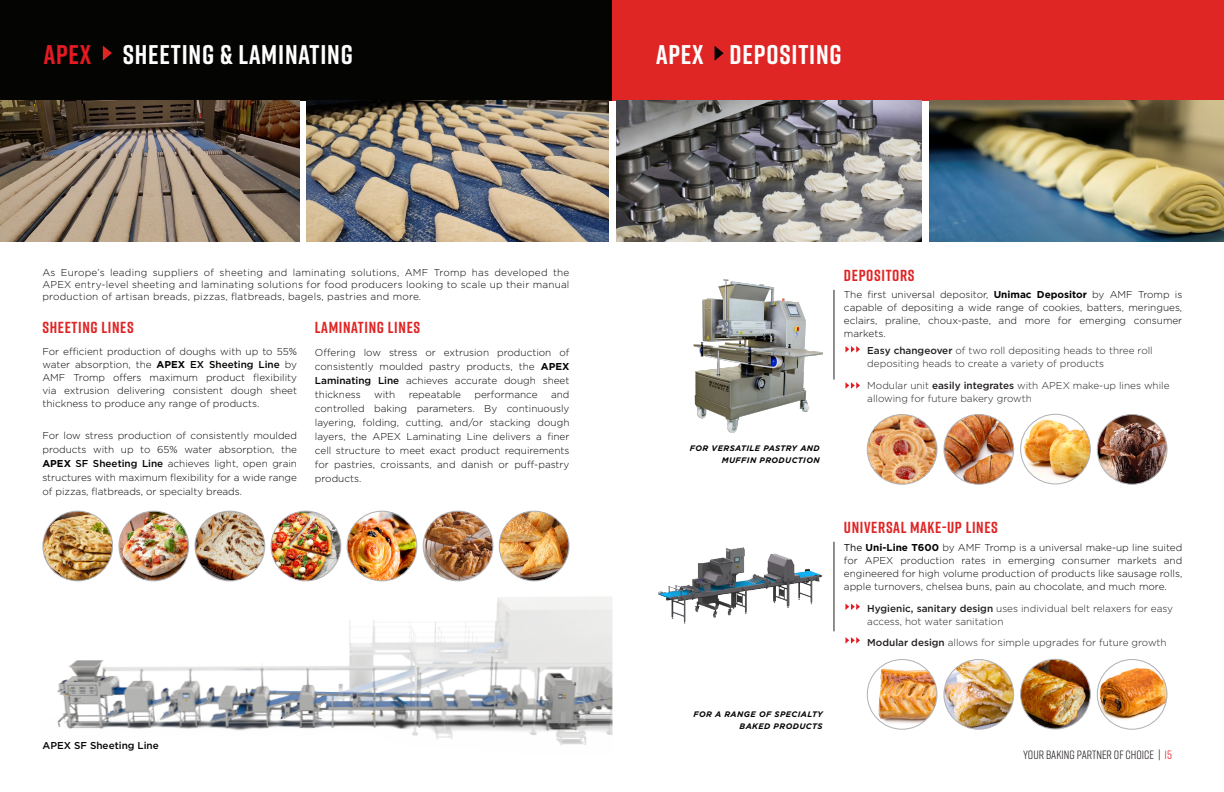
<style>
.page{position:relative;width:1224px;height:792px;background:#fff}
.page>*{position:absolute;margin:0;border:0;box-sizing:border-box;transform-origin:0 0}
.t1{font:700 27px "Rift";letter-spacing:.03em;color:#fff}
.Sub_Head_2{font:700 16px "Rift";letter-spacing:.04em;color:#e02525}
.Body_1{font:700 16px "Rift";letter-spacing:.04em;color:#e02525}
.t2{font:12px "Rift";color:#231f20}
.Body_1-2{font:300 10px/14px "Gotham";color:#040503;text-align:justify}
.Body_1-3{font:300 10px/13px "Gotham";color:#231f20}
.Sub_Head_2-2{font:300 10px/12px "Gotham";letter-spacing:.02em;color:#040503;text-align:justify}
.Body_1-4{font:500 10px "Gotham";color:#040503}
.t3{font:italic 700 8px/12px "Gotham";letter-spacing:.05em;color:#040503;text-align:right}
.s1{color:#e51a23}
.s2{font-weight:700}
.s3{font-weight:500}
.s4{font-weight:400}
</style>
<div class="page">
<img style="left:57px;top:577px;width:555px;height:168px">
<div style="left:0;top:0;width:612px;height:101px;background:#040503"></div>
<div style="left:612px;top:0;width:612px;height:101px;background:#e02525"></div>
<svg style="left:103px;top:46px;width:9px;height:15px"></svg>
<svg style="left:715px;top:46px;width:9px;height:15px"></svg>
<img style="left:0;top:101px;width:299px;height:140px">
<img style="left:306px;top:101px;width:303px;height:140px">
<img style="left:616px;top:101px;width:306px;height:140px">
<img style="left:929px;top:101px;width:295px;height:140px">
<hr style="left:834px;top:290px;width:1px;height:90px;background:#231f20">
<hr style="left:834px;top:542px;width:1px;height:89px;background:#231f20">
<svg style="left:845px;top:346px;width:15px;height:7px"></svg>
<svg style="left:845px;top:382px;width:15px;height:7px"></svg>
<svg style="left:845px;top:604px;width:15px;height:6px"></svg>
<svg style="left:845px;top:637px;width:15px;height:7px"></svg>
<img style="left:693px;top:279px;width:130px;height:154px">
<img style="left:658px;top:547px;width:164px;height:77px">
<img style="left:867px;top:415px;width:70px;height:69px;border-radius:35px">
<div style="left:867px;top:414px;width:70px;height:71px;border:1px solid #b0b0b5;border-radius:50%"></div>
<img style="left:944px;top:415px;width:70px;height:69px;border-radius:35px">
<div style="left:943px;top:414px;width:71px;height:71px;border:1px solid #b0b0b5;border-radius:50%"></div>
<img style="left:1021px;top:414px;width:69px;height:70px;border-radius:35px">
<div style="left:1020px;top:414px;width:71px;height:70px;border:1px solid #b0b0b5;border-radius:50%"></div>
<img style="left:1097px;top:415px;width:70px;height:69px;border-radius:35px">
<div style="left:1097px;top:414px;width:70px;height:71px;border:1px solid #b0b0b5;border-radius:50%"></div>
<img style="left:867px;top:660px;width:70px;height:69px;border-radius:35px">
<div style="left:867px;top:659px;width:70px;height:71px;border:1px solid #b0b0b5;border-radius:50%"></div>
<img style="left:944px;top:660px;width:70px;height:69px;border-radius:35px">
<div style="left:943px;top:659px;width:71px;height:71px;border:1px solid #b0b0b5;border-radius:50%"></div>
<img style="left:1021px;top:659px;width:69px;height:70px;border-radius:35px">
<div style="left:1020px;top:659px;width:71px;height:70px;border:1px solid #b0b0b5;border-radius:50%"></div>
<img style="left:1097px;top:660px;width:70px;height:69px;border-radius:35px">
<div style="left:1097px;top:659px;width:70px;height:71px;border:1px solid #b0b0b5;border-radius:50%"></div>
<img style="left:271px;top:511px;width:70px;height:70px;border-radius:35px">
<div style="left:271px;top:511px;width:70px;height:70px;border:1px solid #b0b0b5;border-radius:50%"></div>
<img style="left:347px;top:511px;width:70px;height:70px;border-radius:35px">
<div style="left:347px;top:511px;width:70px;height:70px;border:1px solid #b0b0b5;border-radius:50%"></div>
<img style="left:423px;top:511px;width:70px;height:70px;border-radius:35px">
<div style="left:423px;top:511px;width:70px;height:70px;border:1px solid #b0b0b5;border-radius:50%"></div>
<img style="left:499px;top:511px;width:70px;height:70px;border-radius:35px">
<div style="left:499px;top:511px;width:70px;height:70px;border:1px solid #b0b0b5;border-radius:50%"></div>
<img style="left:43px;top:511px;width:70px;height:70px;border-radius:35px">
<div style="left:42px;top:511px;width:71px;height:70px;border:1px solid #b0b0b5;border-radius:50%"></div>
<img style="left:119px;top:511px;width:70px;height:70px;border-radius:35px">
<div style="left:118px;top:511px;width:71px;height:70px;border:1px solid #b0b0b5;border-radius:50%"></div>
<img style="left:195px;top:511px;width:70px;height:70px;border-radius:35px">
<div style="left:195px;top:511px;width:70px;height:70px;border:1px solid #b0b0b5;border-radius:50%"></div>
<p class="t1" style="left:44px;top:35px;width:311px"><span class="s1">APEX</span> SHEETING &amp; LAMINATING</p>
<p class="Sub_Head_2-2" style="left:42px;top:266px;width:529px">As Europe’s leading suppliers of sheeting and laminating solutions, AMF Tromp has developed the APEX entry-level sheeting and laminating solutions for food producers looking to scale up their manual production of artisan breads, pizzas, flatbreads, bagels, pastries and more.</p>
<p class="Sub_Head_2" style="left:42px;top:316px;width:93px">SHEETING LINES</p>
<p class="Body_1-2" style="left:42px;top:345px;width:256px;line-height:13px">For efficient production of doughs with up to 55% water absorption, the <span class="s2">APEX</span> <span class="s3">EX Sheeting Line</span> by AMF Tromp offers maximum product flexibility via extrusion delivering consistent dough sheet thickness to produce any range of products.</p>
<p class="Body_1-2" style="left:42px;top:428px;width:256px">For low stress production of consistently moulded products with up to 65% water absorption, the <span class="s2">APEX</span> <span class="s3">SF Sheeting Line</span> achieves light, open grain structures with maximum flexibility for a wide range of pizzas, flatbreads, or specialty breads.</p>
<p class="Body_1" style="left:315px;top:316px;width:107px">LAMINATING LINES</p>
<p class="Body_1-2" style="left:315px;top:345px;width:256px">Offering low stress or extrusion production of consistently moulded pastry products, the <span class="s2">APEX </span><span class="s3">Laminating Line</span> achieves accurate dough sheet thickness</p>
<p class="Body_1-2" style="left:374px;top:387px;width:23px">with</p>
<p class="Body_1-2" style="left:409px;top:387px;width:54px">repeatable</p>
<p class="Body_1-2" style="left:475px;top:387px;width:65px">performance</p>
<p class="Body_1-2" style="left:315px;top:387px;width:256px;text-indent:236px">and controlled baking parameters. By continuously layering, folding, cutting, and/or stacking dough layers, the APEX Laminating Line delivers a finer cell structure to meet exact product requirements for pastries, croissants, and danish or puff-pastry products.</p>
<p class="Body_1-4" style="left:43px;top:739px;width:118px">APEX SF Sheeting Line</p>
<p class="t1" style="left:656px;top:35px;width:187px">APEX DEPOSITING</p>
<p class="Body_1" style="left:844px;top:264px;width:72px">DEPOSITORS</p>
<p class="Body_1-2" style="left:844px;top:288px;width:340px;line-height:13px">The first universal depositor, <span class="s2">Unimac Depositor</span> by AMF Tromp is capable of depositing a wide range of cookies, batters, meringues, eclairs, praline, choux-paste, and more for emerging consumer markets.</p>
<p class="t3" style="left:690px;top:442px;width:131px">FOR VERSATILE PASTRY AND<br>MUFFIN PRODUCTION</p>
<p class="Body_1-3" style="left:867px;top:344px;width:287px"><span class="s3">Easy changeover</span> of two roll depositing heads to three roll depositing heads to create a variety of products</p>
<p class="Body_1-3" style="left:867px;top:378px;width:304px">Modular unit <span class="s3">easily integrates</span> with APEX make-up lines while allowing for future bakery growth</p>
<p class="Sub_Head_2" style="left:844px;top:516px;width:155px">UNIVERSAL MAKE-UP LINES</p>
<p class="Body_1-2" style="left:844px;top:541px;width:340px;line-height:13px"><span class="s4">The</span> <span class="s2">Uni-Line T600</span> by AMF Tromp is a universal make-up line suited for APEX production rates in emerging consumer markets and engineered for high volume production of products like sausage rolls, apple turnovers, chelsea buns, pain au chocolate, and much more.</p>
<p class="Body_1-3" style="left:867px;top:601px;width:307px"><span class="s3">Hygienic, sanitary design</span> uses individual belt relaxers for easy access, hot water sanitation</p>
<p class="Body_1-3" style="left:867px;top:636px;width:301px"><span class="s3">Modular design</span> allows for simple upgrades for future growth</p>
<p class="t3" style="left:693px;top:708px;width:131px">FOR A RANGE OF SPECIALTY<br>BAKED PRODUCTS</p>
<p class="t2" style="left:1023px;top:746px;width:150px">YOUR BAKING PARTNER OF CHOICE | <span class="s1">15</span></p>
</div>
